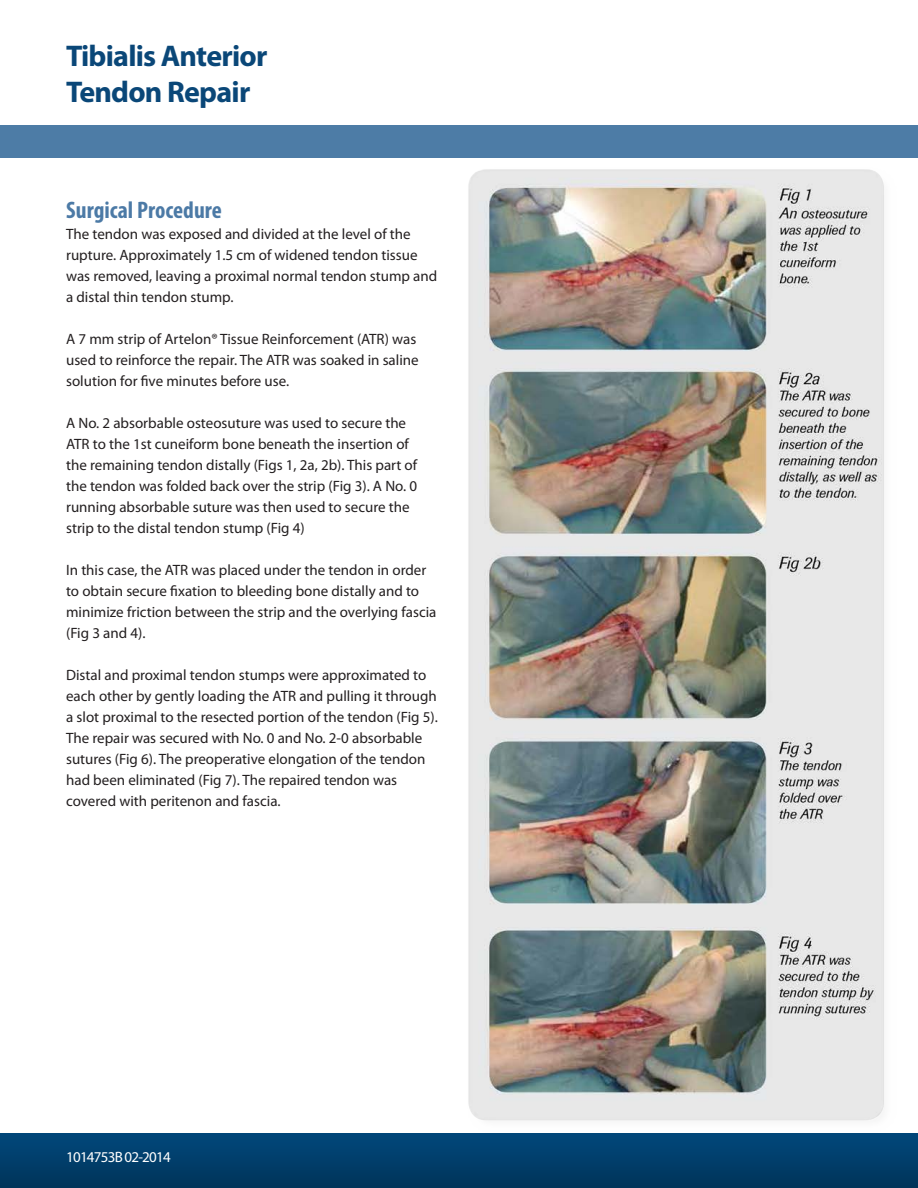
<style>
.page{position:relative;width:918px;height:1188px;background:#fff}
.page>*{position:absolute;margin:0;border:0;box-sizing:border-box;transform-origin:0 0}
.t1{font:700 30px "Myriad Pro";letter-spacing:-.025em;color:#0a4778}
.t2{font:700 condensed 24px "Myriad Pro";color:#4c7aa6}
.t3{font:15px/21px "Myriad Pro";color:#231f20}
.t4{font:15px "Myriad Pro";letter-spacing:-.05em;color:#fff}
</style>
<div class="page">
<img style="left:0;top:1133px;width:918px;height:55px">
<div style="left:0;top:0;width:918px;height:158px;background:#4d7ca6"></div>
<div style="left:0;top:0;width:918px;height:124px;background:#fff"></div>
<img style="left:440px;top:169px;width:457px;height:973px">
<p class="t1" style="left:66px;top:37px;width:203px">Tibialis Anterior</p>
<p class="t1" style="left:66px;top:73px;width:186px">Tendon Repair</p>
<p class="t2" style="left:66px;top:195px;width:157px">Surgical Procedure</p>
<p class="t3" style="left:66px;top:223px;width:373px">The tendon was exposed and divided at the level of the rupture. Approximately 1.5 cm of widened tendon tissue was removed, leaving a proximal normal tendon stump and a distal thin tendon stump.</p>
<p class="t3" style="left:66px;top:328px;width:354px">A 7 mm strip of Artelon® Tissue Reinforcement (ATR) was used to reinforce the repair. The ATR was soaked in saline solution for five minutes before use.</p>
<p class="t3" style="left:66px;top:412px;width:353px">A No. 2 absorbable osteosuture was used to secure the ATR to the 1st cuneiform bone beneath the insertion of the remaining tendon distally (Figs 1, 2a, 2b). This part of the tendon was folded back over the strip (Fig 3). A No. 0 running absorbable suture was then used to secure the strip to the distal tendon stump (Fig 4)</p>
<p class="t3" style="left:66px;top:559px;width:372px">In this case, the ATR was placed under the tendon in order to obtain secure fixation to bleeding bone distally and to minimize friction between the strip and the overlying fascia (Fig 3 and 4).</p>
<p class="t3" style="left:66px;top:664px;width:373px">Distal and proximal tendon stumps were approximated to each other by gently loading the ATR and pulling it through a slot proximal to the resected portion of the tendon (Fig 5).<br>The repair was secured with No. 0 and No. 2-0 absorbable sutures (Fig 6). The preoperative elongation of the tendon had been eliminated (Fig 7). The repaired tendon was covered with peritenon and fascia.</p>
<p class="t4" style="left:66px;top:1148px;width:106px">1014753B 02-2014</p>
</div>
